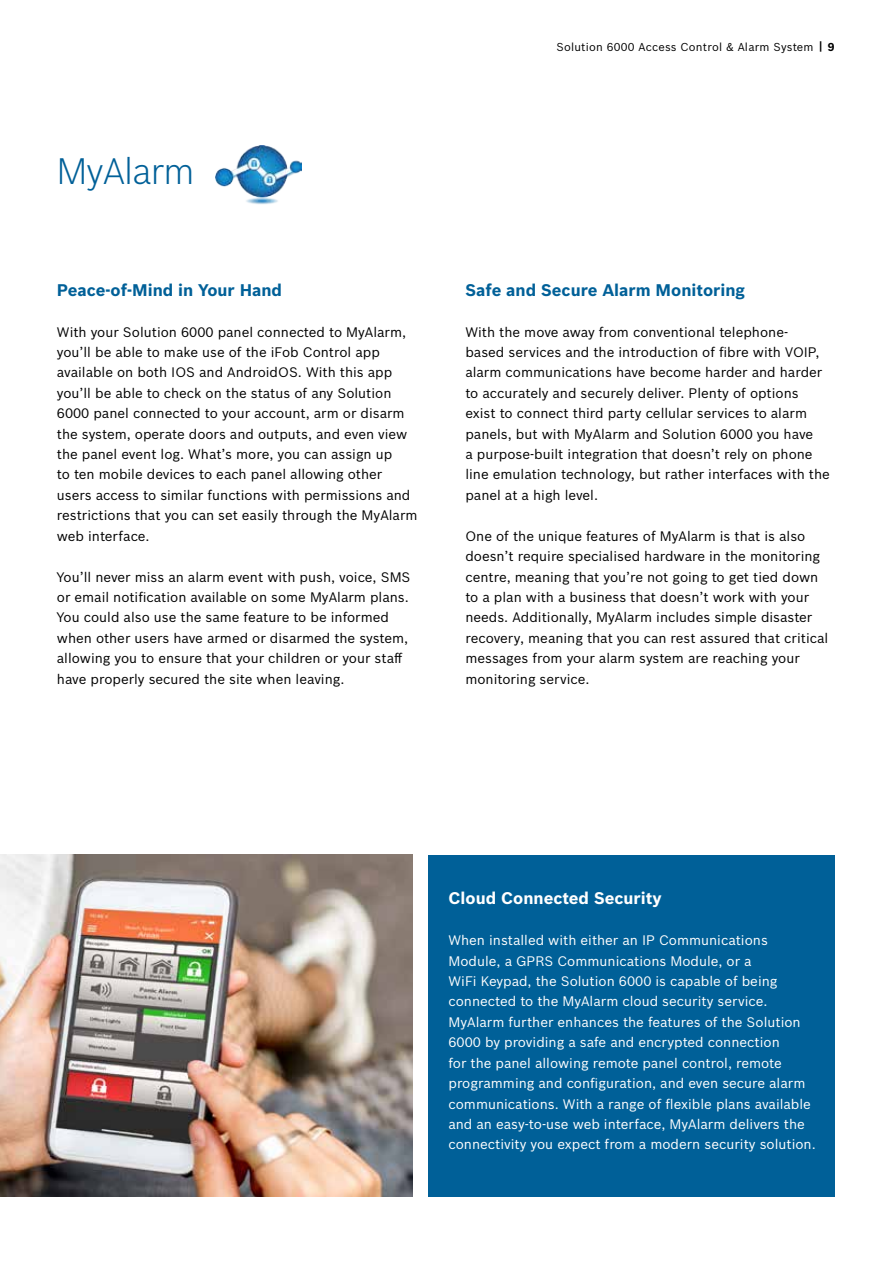
<style>
.page{position:relative;width:893px;height:1263px;background:#fff}
.page>*{position:absolute;margin:0;border:0;box-sizing:border-box;transform-origin:0 0}
.t1{font:300 36px "Bosch Sans";letter-spacing:-.02em;color:#006098}
.t2{font:700 16.5px "Bosch Sans";color:#006098}
.t3{font:700 16.5px "Bosch Sans";color:#fff}
.t4{font:13.5px/20.4px "Bosch Sans";color:#000}
.t5{font:13.5px/20.4px "Bosch Sans";color:#fff}
.t6{font:11.25px "Bosch Sans";letter-spacing:.02em;color:#000}
.s1{font-weight:700}
</style>
<div class="page">
<div style="left:428px;top:855px;width:407px;height:341px;background:#006098"></div>
<img style="left:0;top:855px;width:413px;height:341px">
<img style="left:215px;top:145px;width:87px;height:59px">
<h1 class="t1" style="left:57px;top:145px;width:139px">MyAlarm</h1>
<p class="t2" style="left:57px;top:277px;width:227px">Peace-of-Mind in Your Hand</p>
<p class="t4" style="left:57px;top:321px;width:362px">With your Solution 6000 panel connected to MyAlarm, you’ll be able to make use of the iFob Control app available on both IOS and AndroidOS. With this app you’ll be able to check on the status of any Solution 6000 panel connected to your account, arm or disarm the system, operate doors and outputs, and even view the panel event log. What’s more, you can assign up<br>to ten mobile devices to each panel allowing other users access to similar functions with permissions and restrictions that you can set easily through the MyAlarm web interface.</p>
<p class="t4" style="left:57px;top:565px;width:355px">You’ll never miss an alarm event with push, voice, SMS or email notification available on some MyAlarm plans.<br>You could also use the same feature to be informed when other users have armed or disarmed the system, allowing you to ensure that your children or your staff have properly secured the site when leaving.</p>
<p class="t6" style="left:556px;top:38px;width:280px">Solution 6000 Access Control &amp; Alarm System <span class="s1">| 9</span></p>
<p class="t2" style="left:465px;top:277px;width:281px">Safe and Secure Alarm Monitoring</p>
<p class="t4" style="left:465px;top:321px;width:366px">With the move away from conventional telephone&shy;based services and the introduction of fibre with VOIP, alarm communications have become harder and harder to accurately and securely deliver. Plenty of options exist to connect third party cellular services to alarm panels, but with MyAlarm and Solution 6000 you have<br>a purpose-built integration that doesn’t rely on phone line emulation technology, but rather interfaces with the panel at a high level.</p>
<p class="t4" style="left:465px;top:525px;width:364px">One of the unique features of MyAlarm is that is also doesn’t require specialised hardware in the monitoring centre, meaning that you’re not going to get tied down to a plan with a business that doesn’t work with your needs. Additionally, MyAlarm includes simple disaster recovery, meaning that you can rest assured that critical messages from your alarm system are reaching your monitoring service.</p>
<p class="t3" style="left:448px;top:886px;width:215px">Cloud Connected Security</p>
<p class="t5" style="left:448px;top:929px;width:369px">When installed with either an IP Communications Module, a GPRS Communications Module, or a<br>WiFi Keypad, the Solution 6000 is capable of being connected to the MyAlarm cloud security service.<br>MyAlarm further enhances the features of the Solution 6000 by providing a safe and encrypted connection<br>for the panel allowing remote panel control, remote programming and configuration, and even secure alarm communications. With a range of flexible plans available and an easy-to-use web interface, MyAlarm delivers the connectivity you expect from a modern security solution.</p>
</div>
